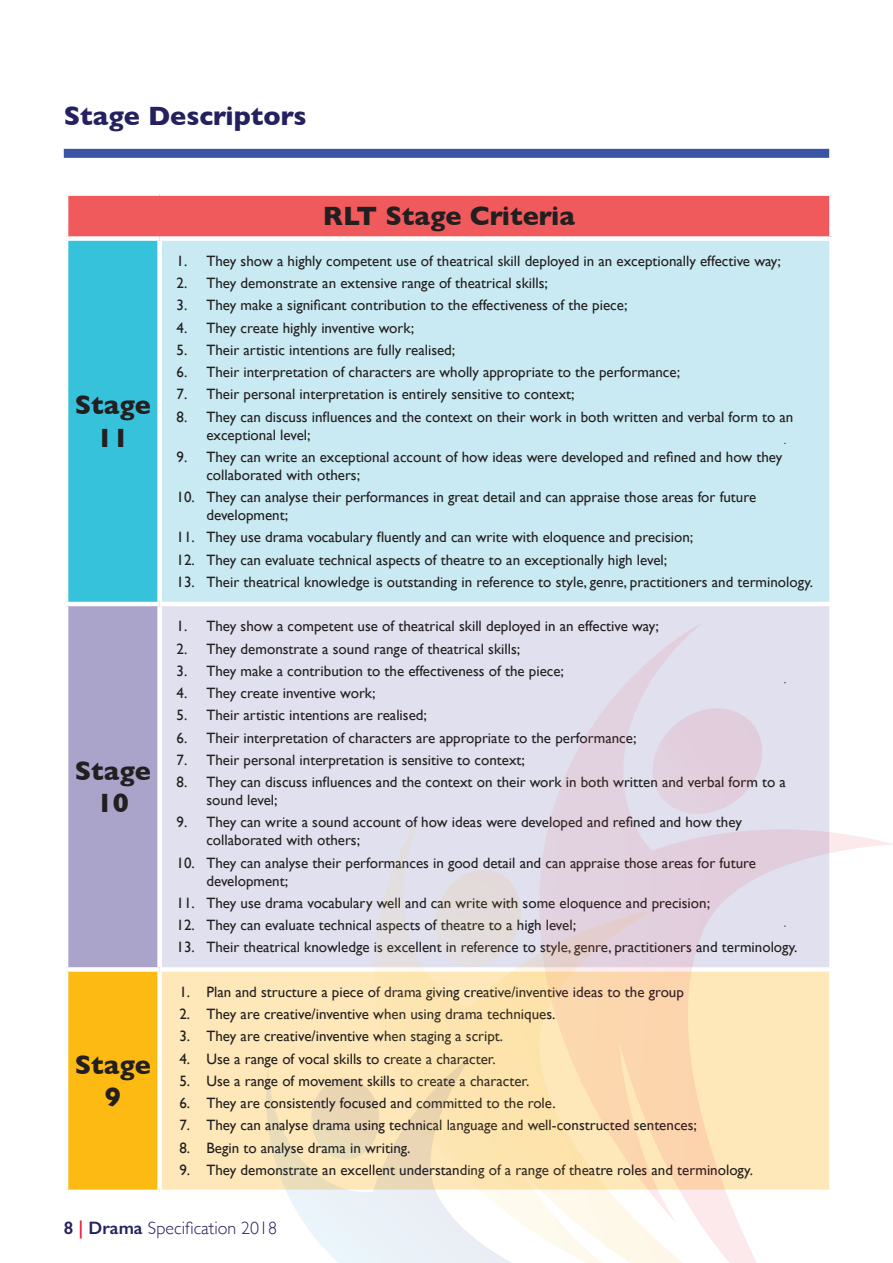
<style>
.page{position:relative;width:893px;height:1263px;background:#fff}
.page>*{position:absolute;margin:0;border:0;box-sizing:border-box;transform-origin:0 0}
.t1{font:700 27px/32.4px "Gill Sans";color:#231f20;text-align:center}
.t2{font:700 27px "Gill Sans";color:#252160}
.t3{font:300 18px "Gill Sans";color:#252160}
.t4{font:15px/18px "Gill Sans";color:#231f20}
.s1{font-weight:600}
.s2{font-weight:600;color:#ed1a3b}
</style>
<div class="page">
<div style="left:64px;top:149px;width:765px;height:9px;background:#3a54a4"></div>
<div style="left:66px;top:194px;width:765px;height:45px;background:#f05a5c"></div>
<div style="left:66px;top:239px;width:94px;height:365px;background:#36c2db"></div>
<div style="left:160px;top:239px;width:671px;height:365px;background:#c9eaf3"></div>
<div style="left:66px;top:604px;width:94px;height:365px;background:#aaa4cb"></div>
<div style="left:160px;top:604px;width:671px;height:365px;background:#e1e0ee"></div>
<div style="left:66px;top:969px;width:94px;height:223px;background:#fcba13"></div>
<div style="left:160px;top:969px;width:671px;height:223px;background:#fee7b9"></div>
<div style="left:64px;top:236px;width:96px;height:5px;background:#fff"></div>
<div style="left:160px;top:236px;width:674px;height:5px;background:#fff"></div>
<div style="left:157px;top:241px;width:5px;height:361px;background:#fff"></div>
<hr style="left:64px;top:602px;width:96px;height:4px;background:#fff">
<hr style="left:160px;top:602px;width:674px;height:4px;background:#fff">
<div style="left:157px;top:606px;width:5px;height:361px;background:#fff"></div>
<div style="left:64px;top:967px;width:96px;height:5px;background:#fff"></div>
<div style="left:160px;top:967px;width:674px;height:5px;background:#fff"></div>
<div style="left:157px;top:972px;width:5px;height:217px;background:#fff"></div>
<div style="left:64px;top:1189px;width:96px;height:5px;background:#fff"></div>
<div style="left:160px;top:1189px;width:674px;height:5px;background:#fff"></div>
<div style="left:64px;top:191px;width:96px;height:5px;background:#fff"></div>
<hr style="left:64px;top:196px;width:4px;height:40px;background:#fff">
<div style="left:160px;top:191px;width:674px;height:5px;background:#fff"></div>
<div style="left:829px;top:196px;width:5px;height:40px;background:#fff"></div>
<hr style="left:64px;top:241px;width:4px;height:361px;background:#fff">
<div style="left:829px;top:241px;width:5px;height:361px;background:#fff"></div>
<hr style="left:64px;top:972px;width:4px;height:217px;background:#fff">
<hr style="left:64px;top:606px;width:4px;height:361px;background:#fff">
<div style="left:829px;top:606px;width:5px;height:361px;background:#fff"></div>
<svg style="left:552px;top:624px;width:341px;height:639px"></svg>
<svg style="left:653px;top:708px;width:109px;height:106px"></svg>
<svg style="left:374px;top:814px;width:373px;height:449px"></svg>
<svg style="left:435px;top:870px;width:86px;height:97px"></svg>
<svg style="left:266px;top:1055px;width:419px;height:208px"></svg>
<svg style="left:311px;top:1078px;width:68px;height:81px"></svg>
<h1 class="t2" style="left:64px;top:94px;width:244px">Stage Descriptors</h1>
<h1 class="t1" style="left:323px;top:199px;width:253px">RLT Stage Criteria</h1>
<h1 class="t1" style="left:75px;top:388px;width:78px">Stage<br>11</h1>
<h1 class="t1" style="left:75px;top:754px;width:78px">Stage<br>10</h1>
<h1 class="t1" style="left:75px;top:1048px;width:78px">Stage<br>9</h1>
<p class="t4" style="left:177px;top:252px;width:606px">1. They show a highly competent use of theatrical skill deployed in an exceptionally effective way;</p>
<p class="t4" style="left:177px;top:274px;width:373px">2. They demonstrate an extensive range of theatrical skills;</p>
<p class="t4" style="left:177px;top:296px;width:452px">3. They make a significant contribution to the effectiveness of the piece;</p>
<p class="t4" style="left:177px;top:318px;width:239px">4. They create highly inventive work;</p>
<p class="t4" style="left:177px;top:341px;width:280px">5. Their artistic intentions are fully realised;</p>
<p class="t4" style="left:177px;top:363px;width:505px">6. Their interpretation of characters are wholly appropriate to the performance;</p>
<p class="t4" style="left:177px;top:385px;width:400px">7. Their personal interpretation is entirely sensitive to context;</p>
<p class="t4" style="left:206px;top:407px;width:589px;text-indent:-30px">8. They can discuss influences and the context on their work in both written and verbal form to an exceptional level;</p>
<p class="t4" style="left:206px;top:448px;width:578px;text-indent:-30px">9. They can write an exceptional account of how ideas were developed and refined and how they collaborated with others;</p>
<p class="t4" style="left:206px;top:488px;width:551px;text-indent:-30px">10. They can analyse their performances in great detail and can appraise those areas for future development;</p>
<p class="t4" style="left:177px;top:528px;width:518px">11. They use drama vocabulary fluently and can write with eloquence and precision;</p>
<p class="t4" style="left:177px;top:550px;width:492px">12. They can evaluate technical aspects of theatre to an exceptionally high level;</p>
<p class="t4" style="left:177px;top:573px;width:638px">13. Their theatrical knowledge is outstanding in reference to style, genre, practitioners and terminology.</p>
<p class="t4" style="left:177px;top:617px;width:484px">1. They show a competent use of theatrical skill deployed in an effective way;</p>
<p class="t4" style="left:177px;top:639px;width:345px">2. They demonstrate a sound range of theatrical skills;</p>
<p class="t4" style="left:177px;top:662px;width:389px">3. They make a contribution to the effectiveness of the piece;</p>
<p class="t4" style="left:177px;top:684px;width:200px">4. They create inventive work;</p>
<p class="t4" style="left:177px;top:706px;width:252px">5. Their artistic intentions are realised;</p>
<p class="t4" style="left:177px;top:728px;width:461px">6. Their interpretation of characters are appropriate to the performance;</p>
<p class="t4" style="left:177px;top:751px;width:350px">7. Their personal interpretation is sensitive to context;</p>
<p class="t4" style="left:206px;top:773px;width:581px;text-indent:-30px">8. They can discuss influences and the context on their work in both written and verbal form to a sound level;</p>
<p class="t4" style="left:206px;top:813px;width:537px;text-indent:-30px">9. They can write a sound account of how ideas were developed and refined and how they collaborated with others;</p>
<p class="t4" style="left:206px;top:853px;width:551px;text-indent:-30px">10. They can analyse their performances in good detail and can appraise those areas for future development;</p>
<p class="t4" style="left:177px;top:894px;width:535px">11. They use drama vocabulary well and can write with some eloquence and precision;</p>
<p class="t4" style="left:177px;top:916px;width:401px">12. They can evaluate technical aspects of theatre to a high level;</p>
<p class="t4" style="left:177px;top:938px;width:622px">13. Their theatrical knowledge is excellent in reference to style, genre, practitioners and terminology.</p>
<p class="t4" style="left:179px;top:983px;width:506px">1. Plan and structure a piece of drama giving creative/inventive ideas to the group</p>
<p class="t4" style="left:179px;top:1005px;width:378px">2. They are creative/inventive when using drama techniques.</p>
<p class="t4" style="left:179px;top:1027px;width:325px">3. They are creative/inventive when staging a script.</p>
<p class="t4" style="left:179px;top:1049px;width:318px">4. Use a range of vocal skills to create a character.</p>
<p class="t4" style="left:179px;top:1071px;width:351px">5. Use a range of movement skills to create a character.</p>
<p class="t4" style="left:179px;top:1094px;width:378px">6. They are consistently focused and committed to the role.</p>
<p class="t4" style="left:179px;top:1116px;width:519px">7. They can analyse drama using technical language and well-constructed sentences;</p>
<p class="t4" style="left:179px;top:1138px;width:233px">8. Begin to analyse drama in writing.</p>
<p class="t4" style="left:179px;top:1160px;width:575px">9. They demonstrate an excellent understanding of a range of theatre roles and terminology.</p>
<p class="t3" style="left:64px;top:1213px;width:215px"><span class="s1">8</span> <span class="s2">|</span> <span class="s1">Drama</span> Specification 2018</p>
</div>
